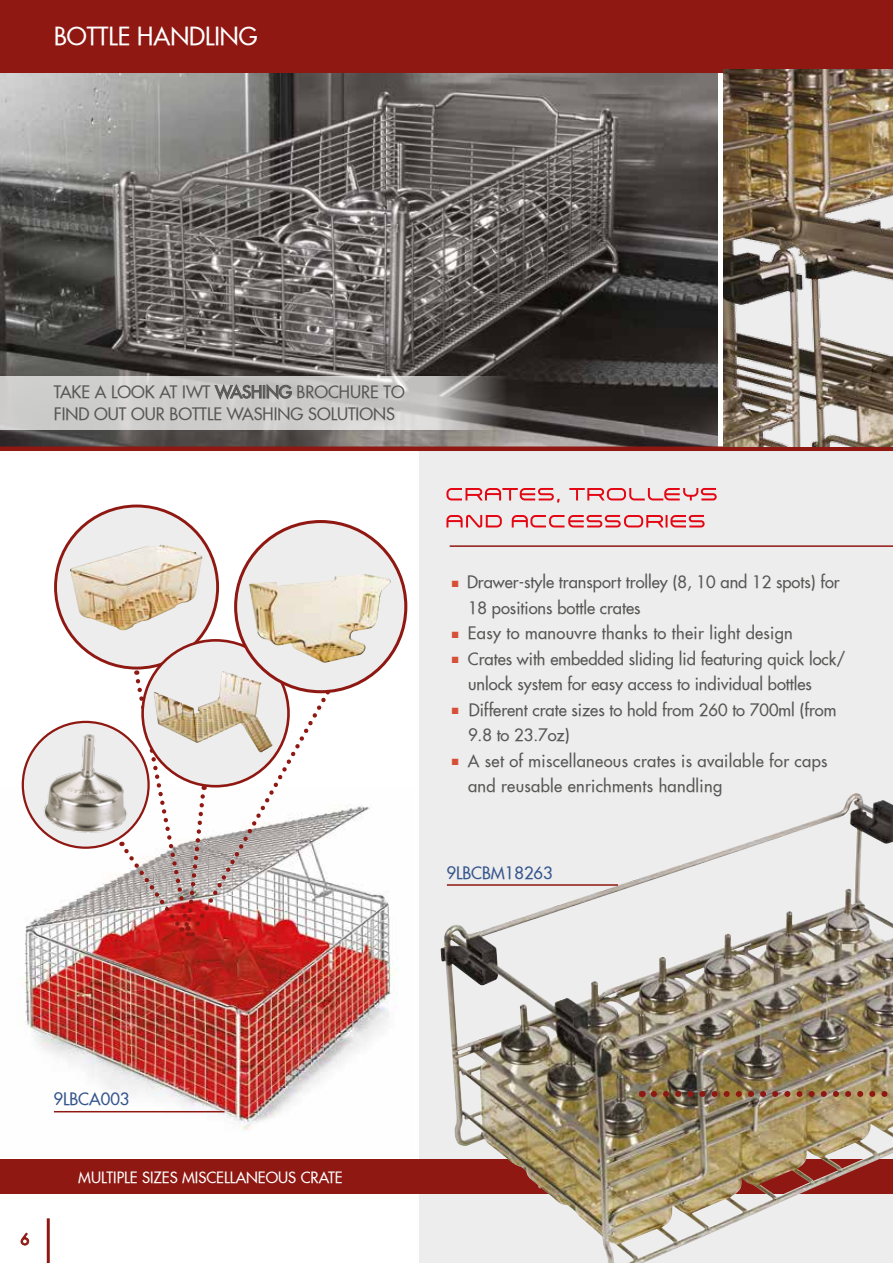
<style>
.page{position:relative;width:893px;height:1263px;background:#fff}
.page>*{position:absolute;margin:0;border:0;box-sizing:border-box;transform-origin:0 0}
.t1{font:24px "Futura Extended";color:#fff}
.t2{font:16.5px/25.5px "Futura Extended";color:#575756}
.t3{font:16.5px/25.5px "Futura Extended";letter-spacing:.02em;color:#575756}
.t4{font:16.5px "Futura Extended";color:#35558d}
.t5{font:15px "Futura Extended";color:#fff}
.t6{font:15px "Futura Extended";color:#8f1812}
.s1{font-family:"Book Antiqua";font-size:13.5px;color:#d74f38}
</style>
<div class="page">
<div style="left:420px;top:451px;width:473px;height:812px;background:#ededed"></div>
<div style="left:0;top:1160px;width:893px;height:34px;background:#8f1812"></div>
<img style="left:0;top:72px;width:718px;height:374px">
<hr style="left:450px;top:545px;width:443px;height:2px;background:#8f1812">
<svg style="left:446px;top:488px;width:271px;height:14px"></svg>
<svg style="left:446px;top:515px;width:259px;height:13px"></svg>
<div style="left:0;top:446px;width:893px;height:5px;background:#8f1812"></div>
<svg style="left:20px;top:1232px;width:9px;height:14px"></svg>
<hr style="left:47px;top:1218px;width:3px;height:45px;background:#8f1812">
<div style="left:0;top:0;width:893px;height:72px;background:#8f1812"></div>
<img style="left:724px;top:70px;width:169px;height:376px">
<img style="left:21px;top:787px;width:377px;height:345px">
<div style="left:56px;top:506px;width:162px;height:162px;background:#ededed;border-radius:50%"></div>
<img style="left:70px;top:545px;width:133px;height:86px">
<div style="left:54px;top:504px;width:165px;height:165px;border:3px solid #8f1812;border-radius:50%"></div>
<svg style="left:23px;top:722px;width:126px;height:126px"></svg>
<img style="left:35px;top:722px;width:85px;height:120px">
<svg style="left:208px;top:682px;width:143px;height:254px"></svg>
<svg style="left:120px;top:670px;width:88px;height:266px"></svg>
<div style="left:143px;top:640px;width:145px;height:146px;background:#ededed;border-radius:50%"></div>
<img style="left:153px;top:671px;width:120px;height:82px">
<div style="left:141px;top:639px;width:149px;height:148px;border:3px solid #8f1812;border-radius:50%"></div>
<div style="left:236px;top:521px;width:170px;height:171px;background:#ededed;border-radius:50%"></div>
<img style="left:249px;top:574px;width:142px;height:89px">
<img style="left:440px;top:793px;width:453px;height:470px">
<svg style="left:654px;top:1091px;width:239px;height:6px"></svg>
<svg style="left:0;top:376px;width:507px;height:54px;background:#c3c1c0"></svg>
<svg style="left:214px;top:383px;width:78px;height:18px"></svg>
<hr style="left:54px;top:1111px;width:171px;height:1px;background:#8f1812">
<hr style="left:447px;top:884px;width:171px;height:2px;background:#8f1812">
<h1 class="t1" style="left:54px;top:21px;width:205px">BOTTLE HANDLING</h1>
<p class="t2" style="left:54px;top:380px;width:352px;line-height:22.5px">TAKE A LOOK AT IWT WASHING BROCHURE TO<br>FIND OUT OUR BOTTLE WASHING SOLUTIONS</p>
<p class="t2" style="left:468px;top:569px;width:373px;text-indent:-17px"><span class="s1">■</span> Drawer-style transport trolley (8, 10 and 12 spots) for<br>18 positions bottle crates</p>
<p class="t3" style="left:451px;top:620px;width:343px"><span class="s1">■</span> Easy to manouvre thanks to their light design</p>
<p class="t2" style="left:468px;top:646px;width:379px;text-indent:-17px"><span class="s1">■</span> Crates with embedded sliding lid featuring quick lock/ unlock system for easy access to individual bottles</p>
<p class="t2" style="left:468px;top:697px;width:370px;text-indent:-17px"><span class="s1">■</span> Different crate sizes to hold from 260 to 700ml (from<br>9.8 to 23.7oz)</p>
<p class="t3" style="left:468px;top:748px;width:361px;text-indent:-17px"><span class="s1">■</span> A set of miscellaneous crates is available for caps and reusable enrichments handling</p>
<p class="t4" style="left:446px;top:862px;width:108px">9LBCBM18263</p>
<p class="t4" style="left:54px;top:1088px;width:77px">9LBCA003</p>
<p class="t6" style="left:21px;top:1229px;width:10px">6</p>
<p class="t5" style="left:78px;top:1167px;width:266px">MULTIPLE SIZES MISCELLANEOUS CRATE</p>
</div>
